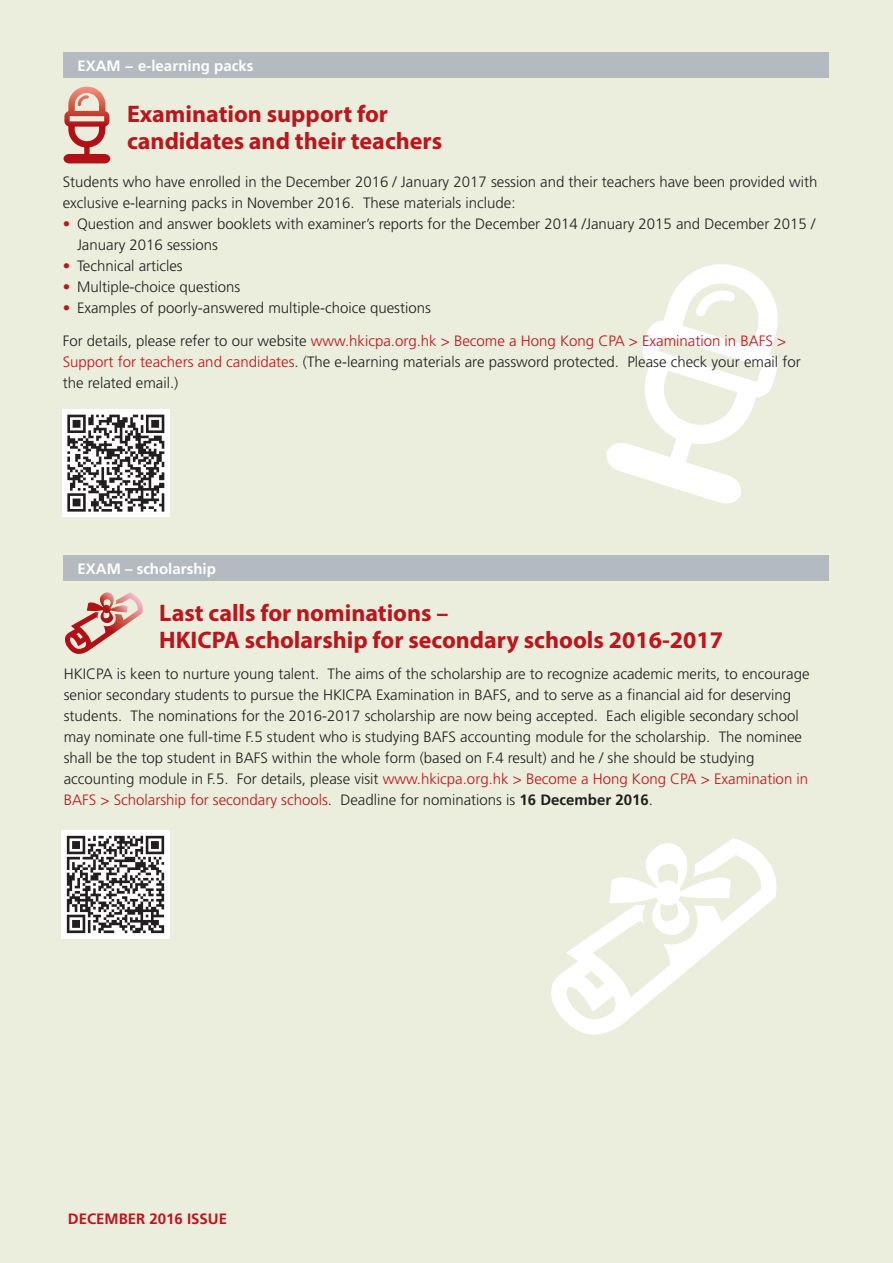
<style>
.page{position:relative;width:893px;height:1263px;background:#ebeddd}
.page>*{position:absolute;margin:0;border:0;box-sizing:border-box;transform-origin:0 0}
.t1{font:700 24px/27px "Myriad Pro";color:#be141b}
.t2{font:300 15px/21px "Frutiger";color:#231f20}
.t3{font:700 15px "Frutiger";color:#fff}
.t4{font:700 15px "Frutiger";color:#be141b}
.s1{color:#be141b}
.s2{font-weight:700}
</style>
<div class="page">
<div style="left:64px;top:52px;width:765px;height:26px;background:#b4bbc0"></div>
<svg style="left:64px;top:87px;width:46px;height:76px"></svg>
<svg style="left:606px;top:264px;width:172px;height:240px"></svg>
<div style="left:64px;top:555px;width:765px;height:26px;background:#b4bbc0"></div>
<svg style="left:65px;top:592px;width:78px;height:62px"></svg>
<svg style="left:551px;top:838px;width:226px;height:197px"></svg>
<svg style="left:609px;top:838px;width:122px;height:101px"></svg>
<div style="left:61px;top:830px;width:109px;height:108px;background:#fff"></div>
<svg style="left:67px;top:836px;width:97px;height:97px"></svg>
<div style="left:62px;top:409px;width:108px;height:108px;background:#fff"></div>
<svg style="left:67px;top:415px;width:97px;height:97px"></svg>
<p class="t3" style="left:77px;top:57px;width:177px">EXAM − e-learning packs</p>
<h1 class="t1" style="left:127px;top:99px;width:317px">Examination support for candidates and their teachers</h1>
<p class="t2" style="left:63px;top:171px;width:756px">Students who have enrolled in the December 2016 / January 2017 session and their teachers have been provided with exclusive e-learning packs in November 2016. These materials include:</p>
<p class="t2" style="left:77px;top:213px;width:740px;text-indent:-14px"><span class="s1">•</span> Question and answer booklets with examiner’s reports for the December 2014 /January 2015 and December 2015 /<br>January 2016 sessions</p>
<p class="t2" style="left:63px;top:255px;width:122px"><span class="s1">•</span> Technical articles</p>
<p class="t2" style="left:63px;top:276px;width:179px"><span class="s1">•</span> Multiple-choice questions</p>
<p class="t2" style="left:63px;top:297px;width:370px"><span class="s1">•</span> Examples of poorly-answered multiple-choice questions</p>
<p class="t2" style="left:63px;top:330px;width:739px">For details, please refer to our website <span class="s1">www.hkicpa.org.hk &gt; Become a Hong Kong CPA &gt; Examination in BAFS &gt;<br>Support for teachers and candidates</span>. (The e-learning materials are password protected. Please check your email for the related email.)</p>
<p class="t3" style="left:77px;top:560px;width:140px">EXAM – scholarship</p>
<h1 class="t1" style="left:159px;top:598px;width:565px">Last calls for nominations –<br>HKICPA scholarship for secondary schools 2016-2017</h1>
<p class="t2" style="left:64px;top:664px;width:747px">HKICPA is keen to nurture young talent. The aims of the scholarship are to recognize academic merits, to encourage senior secondary students to pursue the HKICPA Examination in BAFS, and to serve as a financial aid for deserving students. The nominations for the 2016-2017 scholarship are now being accepted. Each eligible secondary school may nominate one full-time F.5 student who is studying BAFS accounting module for the scholarship. The nominee shall be the top student in BAFS within the whole form (based on F.4 result) and he / she should be studying accounting module in F.5. For details, please visit <span class="s1">www.hkicpa.org.hk &gt; Become a Hong Kong CPA &gt; Examination in BAFS &gt; Scholarship for secondary schools</span>. Deadline for nominations is <span class="s2">16 December 2016</span>.</p>
<p class="t4" style="left:68px;top:1209px;width:161px">DECEMBER 2016 ISSUE</p>
</div>
